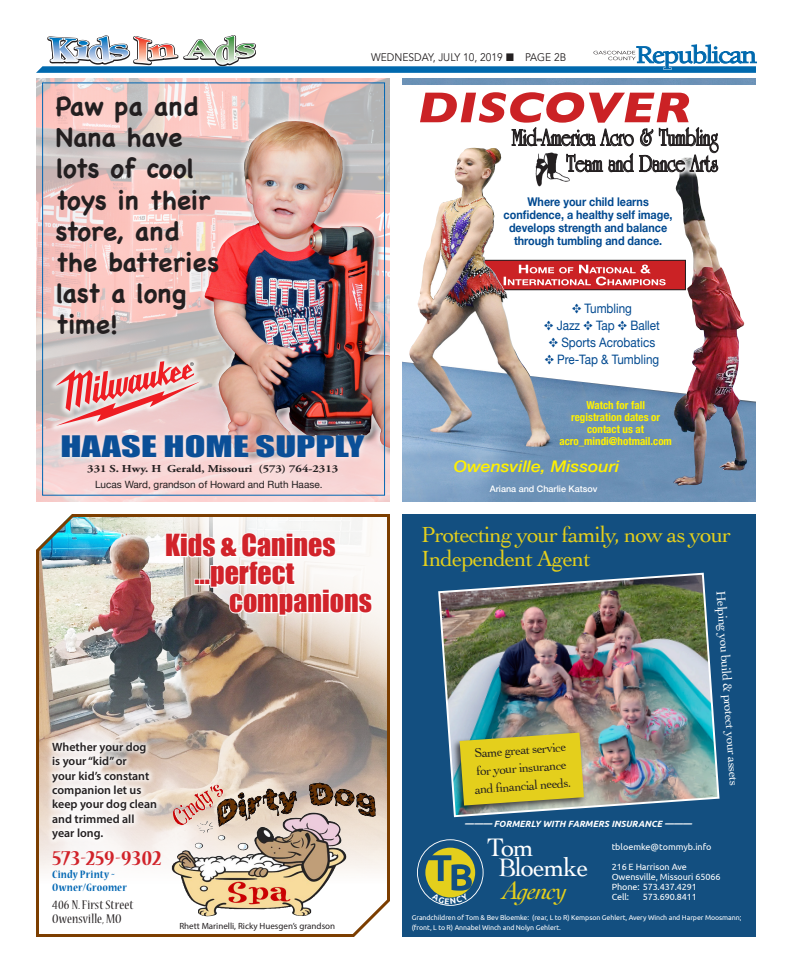
<style>
.page{position:relative;width:792px;height:972px;background:#fff}
.page>*{position:absolute;margin:0;border:0;box-sizing:border-box;transform-origin:0 0}
.t1{font:28px/28px "Impact";color:#d1232a;text-align:center}
.t2{font:27.2px "Impact";color:#0b4f97;scale:1.4 1}
.t3{font:26.6px/20px "Cochin";letter-spacing:-.04em;color:#fff}
.t4{font:italic 26.6px "Cochin";letter-spacing:-.04em;color:#e4cf1c}
.t5{font:700 26px/31.2px "Chalkboard";color:#231f20}
.t6{font:700 25px/26px "University Roman BT";letter-spacing:-.01em;color:#231f20;text-align:right;scale:.8 1}
.t7{font:700 condensed 23.4px "Nueva Std";letter-spacing:.01em;color:#d1232a;scale:1.07 1}
.t8{font:23px/24px "Cochin";letter-spacing:-.04em;color:#e4cf1c}
.t9{font:italic 500 16px "Helvetica Neue";color:#fff101;scale:1.1 1}
.t10{font:condensed 14px/14px "Nueva Std";letter-spacing:.01em;color:#231f20;scale:1.07 1}
.t11{font:13px/17px "Helvetica Neue";color:#014990;text-align:center;scale:.9 1}
.t12{font:13px/18px "Cochin";color:#231f20}
.t13{font:13px "Cochin";color:#fff}
.t14{font:700 12px/13px "Helvetica Neue";color:#014990;text-align:center;scale:.9 1}
.t15{font:600 12px/14.4px "Myriad Pro";color:#231f20}
.t16{font:700 condensed 12px/13px "Nueva Std";letter-spacing:.01em;color:#0166b3;scale:1.07 1}
.t17{font:700 condensed 11px/12px "Helvetica Neue";color:#fff101;text-align:center}
.t18{font:11px "Avenir";color:#231f20;scale:.93 1}
.t19{font:700 10.6px "Adobe Garamond Pro";color:#231f20;scale:1.17 1}
.t20{font:10px "Helvetica Neue";color:#231f20}
.t21{font:9px/10px "Ubuntu";letter-spacing:-.01em;color:#fff}
.t22{font:9px "Myriad Pro";color:#231f20}
.t23{font:italic 700 9px "Ubuntu";color:#fff}
.t24{font:500 9px "Helvetica Neue";color:#fff}
.t25{font:7px/10px "Ubuntu";letter-spacing:-.01em;color:#fff}
</style>
<div class="page">
<svg style="left:36px;top:35px;width:721px;height:38px"></svg>
<img style="left:36px;top:514px;width:354px;height:423px">
<svg style="left:164px;top:530px;width:210px;height:87px"></svg>
<img style="left:36px;top:78px;width:354px;height:423px">
<div style="left:198px;top:114px;width:192px;height:345px;background:#fff;opacity:.75"></div>
<img style="left:205px;top:121px;width:139px;height:308px">
<div style="left:55px;top:429px;width:316px;height:35px;background:#fff;opacity:.75"></div>
<div style="left:49px;top:355px;width:158px;height:77px;background:#fff;opacity:.75"></div>
<svg style="left:56px;top:361px;width:144px;height:65px;background:#e5a5a6"></svg>
<div style="left:42px;top:82px;width:343px;height:414px;border:1px solid #0166b3"></div>
<img style="left:402px;top:172px;width:354px;height:240px">
<img style="left:402px;top:412px;width:354px;height:90px">
<img style="left:675px;top:194px;width:30px;height:200px">
<div style="left:402px;top:78px;width:354px;height:6px;background:#6c92b7"></div>
<div style="left:505px;top:121px;width:220px;height:73px;background:#fff"></div>
<img style="left:535px;top:172px;width:35px;height:15px">
<svg style="left:420px;top:92px;width:299px;height:80px"></svg>
<div style="left:402px;top:514px;width:354px;height:423px;background:#134f80"></div>
<img style="left:438px;top:572px;width:282px;height:246px">
<div style="left:451px;top:730px;width:135px;height:84px;background:#231f20;opacity:.75"></div>
<svg style="left:460px;top:733px;width:124px;height:73px;background:#d3c42b"></svg>
<div style="left:417px;top:839px;width:67px;height:67px;border:9px solid #fff;border-radius:50%"></div>
<svg style="left:422px;top:844px;width:57px;height:57px"></svg>
<div style="left:418px;top:840px;width:65px;height:65px;border:7px solid #134f80;border-radius:50%"></div>
<svg style="left:426px;top:855px;width:46px;height:49px"></svg>
<h3 class="t18" style="left:371px;top:51px;width:211px">WEDNESDAY, JULY 10, 2019 ■ PAGE 2B</h3>
<h3 class="t5" style="left:56px;top:90px;width:165px">Paw pa and<br>Nana have lots of cool toys in their store, and the batteries last a long time!</h3>
<h2 class="t2" style="left:60px;top:425px;width:219px">haase home supply</h2>
<h3 class="t19" style="left:87px;top:463px;width:216px">331 S. Hwy. H Gerald, Missouri (573) 764-2313</h3>
<h3 class="t20" style="left:95px;top:477px;width:229px">Lucas Ward, grandson of Howard and Ruth Haase.</h3>
<h1 class="t1" style="left:165px;top:531px;width:172px">Kids &amp; Canines …perfect</h1>
<h1 class="t1" style="left:229px;top:587px;width:144px">companions</h1>
<h3 class="t15" style="left:52px;top:739px;width:106px">Whether your dog is your “kid” or<br>your kid’s constant companion let us keep your dog clean and trimmed all year long.</h3>
<h3 class="t7" style="left:52px;top:848px;width:104px">573-259-9302</h3>
<h3 class="t16" style="left:52px;top:869px;width:71px">Cindy Printy ~<br>Owner/Groomer</h3>
<h3 class="t10" style="left:52px;top:898px;width:77px">406 N. First Street<br>Owensville, MO</h3>
<p class="t22" style="left:179px;top:920px;width:157px">Rhett Marinelli, Ricky Huesgen’s grandson</p>
<h3 class="t6" style="left:512px;top:125px;width:259px">Mid-America Acro &amp; Tumbling<br>Team and Dance Arts</h3>
<h3 class="t14" style="left:504px;top:196px;width:189px">Where your child learns confidence, a healthy self image, develops strength and balance through tumbling and dance.</h3>
<h3 class="t11" style="left:544px;top:301px;width:130px">✥ Tumbling<br>✥ Jazz ✥ Tap ✥ Ballet ✥ Sports Acrobatics ✥ Pre-Tap &amp; Tumbling</h3>
<h3 class="t17" style="left:559px;top:398px;width:114px">Watch for fall<br>registration dates or contact us at acro_mindi@hotmail.com</h3>
<h3 class="t9" style="left:454px;top:453px;width:152px">Owensville, Missouri</h3>
<p class="t24" style="left:490px;top:481px;width:109px">Ariana and Charlie Katsov</p>
<h3 class="t8" style="left:421px;top:522px;width:311px">Protecting your family, now as your<br>Independent Agent</h3>
<h3 class="t12" style="left:472px;top:744px;width:98px;rotate:-4deg">Same great service for your insurance and fi nancial needs.</h3>
<p class="t23" style="left:465px;top:819px;width:228px">——— FORMERLY WITH FARMERS INSURANCE ———</p>
<h3 class="t13" style="left:730px;top:590px;width:197px;rotate:86deg">Helping you build &amp; protect your assets</h3>
<h3 class="t3" style="left:498px;top:837px;width:92px;text-indent:-11px">Tom<br>Bloemke</h3>
<h3 class="t4" style="left:503px;top:873px;width:66px">Agency</h3>
<p class="t21" style="left:612px;top:841px;width:101px">tbloemke@tommyb.info</p>
<p class="t21" style="left:612px;top:861px;width:110px">216 E Harrison Ave<br>Owensville, Missouri 65066<br>Phone: 573.437.4291<br>Cell:</p>
<p class="t21" style="left:643px;top:891px;width:56px">573.690.8411</p>
<p class="t25" style="left:412px;top:912px;width:331px">Grandchildren of Tom &amp; Bev Bloemke: (rear, L to R) Kempson Gehlert, Avery Winch and Harper Moosmann; (front, L to R) Annabel Winch and Nolyn Gehlert.</p>
</div>
